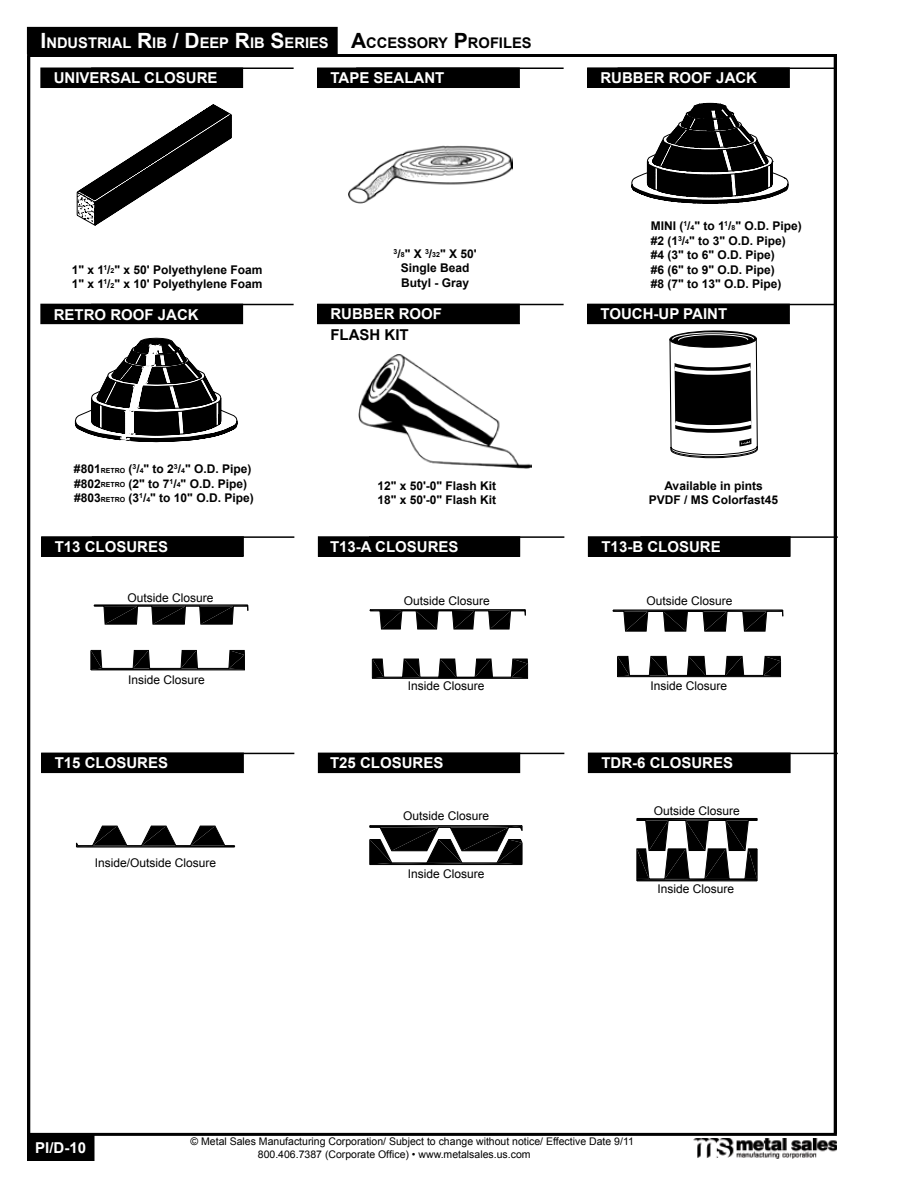
<style>
.page{position:relative;width:918px;height:1188px;background:#fff}
.page>*{position:absolute;margin:0;border:0;box-sizing:border-box;transform-origin:0 0}
.t1{font:700 15px "Arial";color:#fff}
.t2{font:700 15px "Arial";color:#000}
.t3{font:700 14.7px "Arial";color:#fff}
.t4{font:700 12px/14.4px "Arial";color:#000}
.t5{font:12px "Arial";color:#000}
.t6{font:10.5px/12.6px "Arial";color:#000}
.s1{font-size:21px}
.s2{font-size:21px;color:#000}
.s3{color:#000}
.s4{font-size:7.05px}
</style>
<div class="page">
<hr style="left:27px;top:56px;width:3px;height:1105px;background:#000">
<div style="left:28px;top:1136px;width:65px;height:24px;background:#000"></div>
<div style="left:27px;top:1134px;width:67px;height:27px;border:3px solid #000"></div>
<hr style="left:834px;top:54px;width:3px;height:1080px;background:#000">
<hr style="left:27px;top:1133px;width:810px;height:3px;background:#000">
<img style="left:694px;top:1138px;width:143px;height:21px">
<div style="left:27px;top:27px;width:310px;height:27px;background:#000"></div>
<hr style="left:27px;top:54px;width:810px;height:3px;background:#000">
<div style="left:318px;top:68px;width:201px;height:20px;background:#000"></div>
<div style="left:588px;top:304px;width:201px;height:20px;background:#000"></div>
<div style="left:669px;top:330px;width:88px;height:18px;border:1px solid #000;border-radius:50%"></div>
<svg style="left:669px;top:332px;width:89px;height:126px"></svg>
<img style="left:349px;top:145px;width:164px;height:59px">
<div style="left:41px;top:68px;width:202px;height:20px;background:#000"></div>
<hr style="left:91px;top:68px;width:203px;height:1px;background:#000">
<hr style="left:356px;top:68px;width:208px;height:1px;background:#000">
<div style="left:588px;top:68px;width:201px;height:19px;background:#000"></div>
<div style="left:587px;top:68px;width:203px;height:20px;border:1px solid #000"></div>
<hr style="left:618px;top:68px;width:217px;height:1px;background:#000">
<div style="left:41px;top:304px;width:202px;height:20px;background:#000"></div>
<hr style="left:91px;top:304px;width:203px;height:1px;background:#000">
<div style="left:318px;top:304px;width:201px;height:20px;background:#000"></div>
<hr style="left:368px;top:304px;width:196px;height:1px;background:#000">
<hr style="left:631px;top:304px;width:204px;height:1px;background:#000">
<svg style="left:631px;top:103px;width:158px;height:101px"></svg>
<svg style="left:75px;top:337px;width:163px;height:105px"></svg>
<img style="left:359px;top:354px;width:172px;height:115px">
<svg style="left:76px;top:104px;width:156px;height:122px"></svg>
<svg style="left:369px;top:609px;width:157px;height:21px"></svg>
<svg style="left:612px;top:609px;width:172px;height:22px"></svg>
<svg style="left:93px;top:604px;width:156px;height:21px"></svg>
<svg style="left:90px;top:649px;width:155px;height:22px"></svg>
<svg style="left:372px;top:658px;width:156px;height:21px"></svg>
<svg style="left:617px;top:656px;width:164px;height:21px"></svg>
<hr style="left:76px;top:847px;width:159px;height:1px;background:#000">
<svg style="left:76px;top:826px;width:159px;height:21px"></svg>
<hr style="left:370px;top:825px;width:152px;height:1px;background:#000">
<svg style="left:369px;top:826px;width:154px;height:39px"></svg>
<svg style="left:636px;top:818px;width:122px;height:64px"></svg>
<div style="left:588px;top:537px;width:202px;height:19px;background:#000"></div>
<div style="left:588px;top:536px;width:202px;height:21px;border:1px solid #000"></div>
<div style="left:42px;top:537px;width:201px;height:19px;background:#000"></div>
<div style="left:41px;top:536px;width:203px;height:21px;border:1px solid #000"></div>
<hr style="left:92px;top:536px;width:202px;height:2px;background:#000">
<div style="left:318px;top:537px;width:202px;height:19px;background:#000"></div>
<div style="left:318px;top:536px;width:202px;height:21px;border:1px solid #000"></div>
<hr style="left:369px;top:536px;width:195px;height:2px;background:#000">
<hr style="left:640px;top:536px;width:198px;height:2px;background:#000">
<div style="left:588px;top:753px;width:202px;height:20px;background:#000"></div>
<div style="left:42px;top:753px;width:201px;height:20px;background:#000"></div>
<hr style="left:92px;top:753px;width:202px;height:1px;background:#000">
<div style="left:318px;top:753px;width:202px;height:20px;background:#000"></div>
<hr style="left:369px;top:753px;width:195px;height:1px;background:#000">
<hr style="left:640px;top:753px;width:198px;height:1px;background:#000">
<p class="t3" style="left:41px;top:33px;width:493px"><span class="s1">I</span>NDUSTRIAL <span class="s1">R</span>IB <span class="s1">/ D</span>EEP <span class="s1">R</span>IB <span class="s1">S</span>ERIES <span class="s2">A</span><span class="s3">CCESSORY</span> <span class="s2">P</span><span class="s3">ROFILES</span></p>
<p class="t1" style="left:330px;top:68px;width:115px">TAPE SEALANT</p>
<p class="t1" style="left:54px;top:68px;width:165px">UNIVERSAL CLOSURE</p>
<p class="t4" style="left:72px;top:263px;width:192px">1" x 1<sup>1</sup>/<span class="s4">2</span>" x 50' Polyethylene Foam<br>1" x 1<sup>1</sup>/<span class="s4">2</span>" x 10' Polyethylene Foam</p>
<p class="t1" style="left:54px;top:305px;width:147px">RETRO ROOF JACK</p>
<p class="t4" style="left:74px;top:462px;width:181px">#801<span class="s4">RETRO</span> (<sup>3</sup>/<span class="s4">4</span>" to 2<sup>3</sup>/<span class="s4">4</span>" O.D. Pipe) #802<span class="s4">RETRO</span> (2" to 7<sup>1</sup>/<span class="s4">4</span>" O.D. Pipe) #803<span class="s4">RETRO</span> (3<sup>1</sup>/<span class="s4">4</span>" to 10" O.D. Pipe)</p>
<p class="t4" style="left:394px;top:247px;width:85px;text-align:center"><sup>3</sup>/<span class="s4">8</span>" X <sup>3</sup>/<span class="s4">32</span>" X 50'<br>Single Bead<br>Butyl - Gray</p>
<p class="t1" style="left:331px;top:304px;width:113px">RUBBER ROOF</p>
<p class="t2" style="left:331px;top:324px;width:80px">FLASH KIT</p>
<p class="t4" style="left:377px;top:479px;width:120px">12" x 50'-0" Flash Kit<br>18" x 50'-0" Flash Kit</p>
<p class="t1" style="left:601px;top:68px;width:158px">RUBBER ROOF JACK</p>
<p class="t4" style="left:651px;top:219px;width:152px">MINI (<sup>1</sup>/<span class="s4">4</span>" to 1<sup>1</sup>/<span class="s4">8</span>" O.D. Pipe) #2 (1<sup>3</sup>/<span class="s4">4</span>" to 3" O.D. Pipe) #4 (3" to 6" O.D. Pipe)<br>#6 (6" to 9" O.D. Pipe)<br>#8 (7" to 13" O.D. Pipe)</p>
<p class="t1" style="left:600px;top:304px;width:128px">TOUCH-UP PAINT</p>
<p class="t4" style="left:649px;top:479px;width:131px;text-align:center">Available in pints<br>PVDF / MS Colorfast45</p>
<p class="t1" style="left:55px;top:537px;width:115px">T13 CLOSURES</p>
<p class="t1" style="left:330px;top:537px;width:130px">T13-A CLOSURES</p>
<p class="t1" style="left:602px;top:537px;width:121px">T13-B CLOSURE</p>
<p class="t5" style="left:127px;top:590px;width:88px">Outside Closure</p>
<p class="t5" style="left:128px;top:671px;width:78px">Inside Closure</p>
<p class="t5" style="left:404px;top:593px;width:88px">Outside Closure</p>
<p class="t5" style="left:647px;top:593px;width:88px">Outside Closure</p>
<p class="t5" style="left:408px;top:678px;width:78px">Inside Closure</p>
<p class="t5" style="left:651px;top:678px;width:78px">Inside Closure</p>
<p class="t1" style="left:55px;top:753px;width:115px">T15 CLOSURES</p>
<p class="t1" style="left:330px;top:753px;width:115px">T25 CLOSURES</p>
<p class="t1" style="left:602px;top:753px;width:133px">TDR-6 CLOSURES</p>
<p class="t5" style="left:95px;top:855px;width:123px">Inside/Outside Closure</p>
<p class="t5" style="left:403px;top:808px;width:88px">Outside Closure</p>
<p class="t5" style="left:408px;top:866px;width:78px">Inside Closure</p>
<p class="t5" style="left:654px;top:803px;width:88px">Outside Closure</p>
<p class="t5" style="left:658px;top:881px;width:78px">Inside Closure</p>
<p class="t1" style="left:35px;top:1138px;width:52px">PI/D-10</p>
<p class="t6" style="left:258px;top:1135px;width:378px;text-indent:-67px">© Metal Sales Manufacturing Corporation/ Subject to change without notice/ Effective Date 9/11<br>800.406.7387 (Corporate Office) • www.metalsales.us.com</p>
</div>
